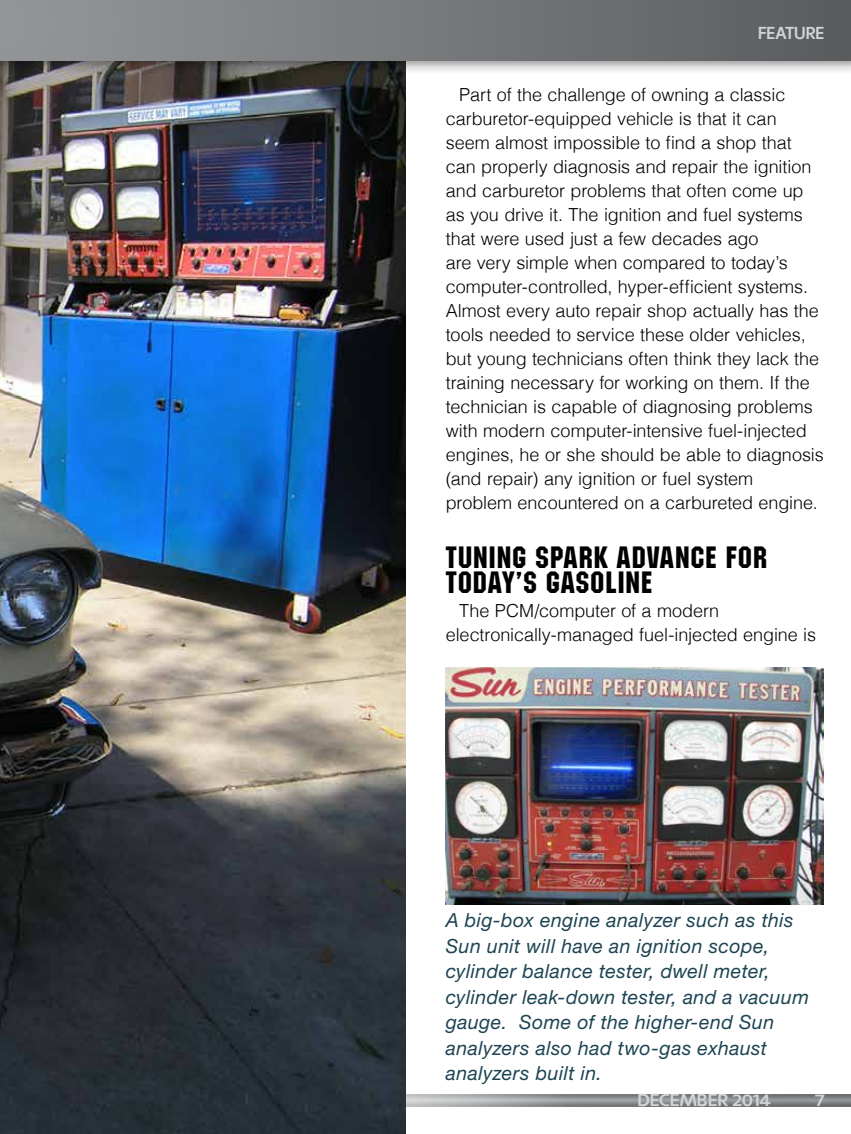
<style>
.page{position:relative;width:851px;height:1134px;background:#fff}
.page>*{position:absolute;margin:0;border:0;box-sizing:border-box;transform-origin:0 0}
.t1{font:30px "Machine TT";letter-spacing:.035em;color:#000}
.t2{font:italic 19.5px/25.5px "Helvetica Neue";letter-spacing:.02em;color:#1d4453}
.t3{font:300 18px/24px "Helvetica";letter-spacing:-.005em;color:#000}
.t4{font:700 16.5px "Machinato";letter-spacing:-.01em;color:#d1d3d4;scale:1.1 1}
.t5{font:700 16.5px "Machinato";letter-spacing:-.01em;color:#d1d3d4}
</style>
<div class="page">
<div style="left:26px;top:1093px;width:824px;height:15px;background:#000;opacity:.5"></div>
<img style="left:0;top:75px;width:405px;height:1059px">
<div style="left:0;top:0;width:850px;height:75px;background:#000;opacity:.75"></div>
<div style="left:0;top:0;width:850px;height:60px;background:linear-gradient(to right,#959799,#5b5c5e)"></div>
<img style="left:446px;top:667px;width:378px;height:237px">
<p class="t5" style="left:757px;top:22px;width:68px">FEATURE</p>
<p class="t3" style="left:446px;top:82px;width:379px;text-indent:14px">Part of the challenge of owning a classic carburetor-equipped vehicle is that it can seem almost impossible to find a shop that can properly diagnosis and repair the ignition and carburetor problems that often come up as you drive it. The ignition and fuel systems that were used just a few decades ago<br>are very simple when compared to today’s computer-controlled, hyper-efficient systems.<br>Almost every auto repair shop actually has the tools needed to service these older vehicles, but young technicians often think they lack the training necessary for working on them. If the technician is capable of diagnosing problems with modern computer-intensive fuel-injected engines, he or she should be able to diagnosis (and repair) any ignition or fuel system problem encountered on a carbureted engine.</p>
<h1 class="t1" style="left:446px;top:539px;width:187px">TUNING SPARK ADVA</h1>
<h1 class="t1" style="left:675px;top:539px;width:94px">NCE FOR</h1>
<h1 class="t1" style="left:445px;top:565px;width:208px">TODAY’S GASOLINE</h1>
<p class="t3" style="left:446px;top:599px;width:372px;text-indent:14px">The PCM/computer of a modern electronically-managed fuel-injected engine is</p>
<p class="t2" style="left:446px;top:907px;width:365px">A big-box engine analyzer such as this Sun unit will have an ignition scope, cylinder balance tester, dwell meter, cylinder leak-down tester, and a vacuum gauge. Some of the higher-end Sun analyzers also had two-gas exhaust analyzers built in.</p>
<p class="t4" style="left:636px;top:1089px;width:122px">DECEMBER 2014</p>
<p class="t4" style="left:814px;top:1089px;width:10px">7</p>
</div>
